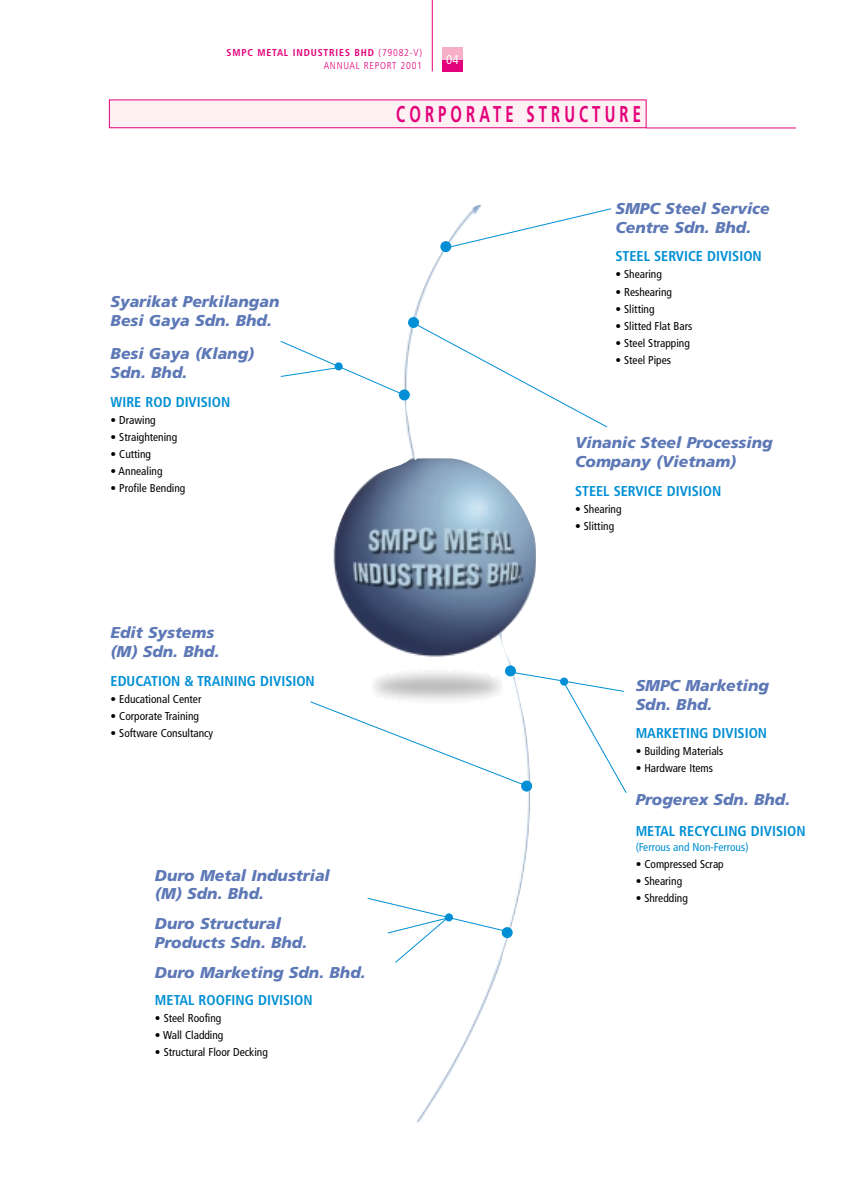
<style>
.page{position:relative;width:864px;height:1199px;background:#fff}
.page>*{position:absolute;margin:0;border:0;box-sizing:border-box;transform-origin:0 0}
.t1{font:700 22.8px "Frutiger";letter-spacing:.28em;color:#e3007a;scale:.65 1}
.t2{font:italic 900 15.6px/18.8px "Frutiger";color:#5d78b6}
.t3{font:700 condensed 14.25px "Frutiger";color:#008fd4}
.t4{font:condensed 12.9px "Frutiger";color:#fff}
.t5{font:condensed 11.4px "Frutiger";color:#000}
.t6{font:condensed 11.4px "Frutiger";color:#008fd4}
.t7{font:300 condensed 10.05px/12.9px "Frutiger";letter-spacing:.075em;color:#e3007a;text-align:right}
.s1{font-weight:700}
</style>
<div class="page">
<hr style="left:432px;top:0;width:1px;height:71px;background:#e3007a">
<div style="left:442px;top:47px;width:21px;height:24px;background:#e3007a"></div>
<div style="left:442px;top:47px;width:21px;height:12px;background:#f7afc7"></div>
<div style="left:109px;top:100px;width:537px;height:28px;background:#fef0f3"></div>
<hr style="left:646px;top:128px;width:150px;height:1px;background:#e3007a">
<svg style="left:280px;top:208px;width:332px;height:696px"></svg>
<div style="left:408px;top:317px;width:11px;height:11px;background:#008fd4;border-radius:50%"></div>
<svg style="left:415px;top:323px;width:193px;height:104px"></svg>
<div style="left:335px;top:362px;width:8px;height:8px;background:#008fd4;border-radius:50%"></div>
<svg style="left:280px;top:367px;width:58px;height:10px"></svg>
<div style="left:560px;top:677px;width:8px;height:8px;background:#008fd4;border-radius:50%"></div>
<svg style="left:387px;top:681px;width:240px;height:282px"></svg>
<p class="t7" style="left:227px;top:47px;width:197px"><span class="s1">SMPC METAL INDUSTRIES BHD</span> (79082-V)<br>ANNUAL REPORT 2001</p>
<p class="t4" style="left:446px;top:54px;width:14px">04</p>
<h1 class="t1" style="left:396px;top:105px;width:378px">CORPORATE STRUCTURE</h1>
<h2 class="t2" style="left:111px;top:293px;width:170px">Syarikat Perkilangan<br>Besi Gaya Sdn. Bhd.</h2>
<h2 class="t2" style="left:111px;top:346px;width:145px">Besi Gaya (Klang)<br>Sdn. Bhd.</h2>
<p class="t3" style="left:111px;top:396px;width:121px">WIRE ROD DIVISION</p>
<p class="t5" style="left:111px;top:415px;width:47px">• Drawing</p>
<p class="t5" style="left:111px;top:432px;width:68px">• Straightening</p>
<p class="t5" style="left:111px;top:449px;width:42px">• Cutting</p>
<p class="t5" style="left:111px;top:466px;width:53px">• Annealing</p>
<p class="t5" style="left:111px;top:484px;width:76px">• Profile Bending</p>
<h2 class="t2" style="left:111px;top:624px;width:110px">Edit Systems (M) Sdn. Bhd.</h2>
<p class="t3" style="left:111px;top:675px;width:206px">EDUCATION &amp; TRAINING DIVISION</p>
<p class="t5" style="left:111px;top:694px;width:92px">• Educational Center</p>
<p class="t5" style="left:111px;top:711px;width:90px">• Corporate Training</p>
<p class="t5" style="left:111px;top:728px;width:104px">• Software Consultancy</p>
<h2 class="t2" style="left:155px;top:867px;width:176px">Duro Metal Industrial (M) Sdn. Bhd.</h2>
<h2 class="t2" style="left:155px;top:915px;width:154px">Duro Structural<br>Products Sdn. Bhd.</h2>
<h2 class="t2" style="left:155px;top:964px;width:212px">Duro Marketing Sdn. Bhd.</h2>
<p class="t3" style="left:155px;top:994px;width:159px">METAL ROOFING DIVISION</p>
<p class="t5" style="left:155px;top:1013px;width:68px">• Steel Roofing</p>
<p class="t5" style="left:155px;top:1030px;width:70px">• Wall Cladding</p>
<p class="t5" style="left:155px;top:1047px;width:114px">• Structural Floor Decking</p>
<h2 class="t2" style="left:615px;top:200px;width:156px">SMPC Steel Service<br>Centre Sdn. Bhd.</h2>
<p class="t3" style="left:615px;top:251px;width:148px">STEEL SERVICE DIVISION</p>
<p class="t5" style="left:615px;top:270px;width:48px">• Shearing</p>
<p class="t5" style="left:615px;top:287px;width:58px">• Reshearing</p>
<p class="t5" style="left:615px;top:304px;width:41px">• Slitting</p>
<p class="t5" style="left:615px;top:321px;width:78px">• Slitted Flat Bars</p>
<p class="t5" style="left:615px;top:338px;width:76px">• Steel Strapping</p>
<p class="t5" style="left:615px;top:355px;width:57px">• Steel Pipes</p>
<h2 class="t2" style="left:575px;top:435px;width:199px">Vinanic Steel Processing<br>Company (Vietnam)</h2>
<p class="t3" style="left:575px;top:485px;width:148px">STEEL SERVICE DIVISION</p>
<p class="t5" style="left:575px;top:504px;width:48px">• Shearing</p>
<p class="t5" style="left:575px;top:521px;width:41px">• Slitting</p>
<h2 class="t2" style="left:636px;top:677px;width:135px">SMPC Marketing<br>Sdn. Bhd.</h2>
<p class="t3" style="left:636px;top:727px;width:133px">MARKETING DIVISION</p>
<p class="t5" style="left:636px;top:746px;width:89px">• Building Materials</p>
<p class="t5" style="left:636px;top:764px;width:79px">• Hardware Items</p>
<h2 class="t2" style="left:636px;top:791px;width:156px">Progerex Sdn. Bhd.</h2>
<p class="t3" style="left:636px;top:825px;width:171px">METAL RECYCLING DIVISION</p>
<p class="t6" style="left:636px;top:842px;width:114px">(Ferrous and Non-Ferrous)</p>
<p class="t5" style="left:636px;top:859px;width:90px">• Compressed Scrap</p>
<p class="t5" style="left:636px;top:876px;width:48px">• Shearing</p>
<p class="t5" style="left:636px;top:893px;width:54px">• Shredding</p>
</div>
